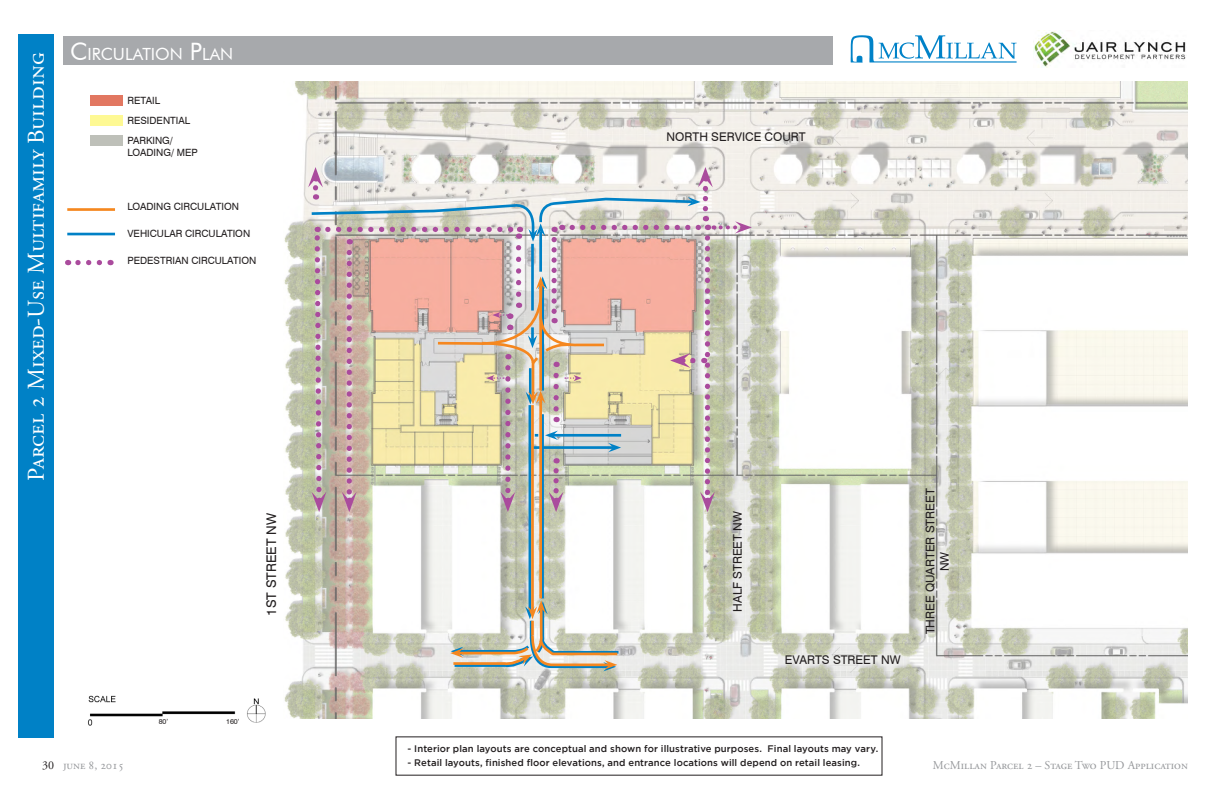
<style>
.page{position:relative;width:1224px;height:792px;background:#fff}
.page>*{position:absolute;margin:0;border:0;box-sizing:border-box;transform-origin:0 0}
.t1{font:24px "Adobe Garamond Pro";color:#fff}
.t2{font:16.8px "Futura BT";color:#fff}
.t3{font:16px "Adobe Garamond Pro";letter-spacing:.265em;color:#fff}
.t4{font:13.3px "Swiss 721 BT";color:#231f20}
.t5{font:12px/14.4px "Swiss 721 BT";color:#231f20;text-align:center}
.t6{font:12px "Adobe Garamond Pro";color:#96989b}
.t7{font:12px "Adobe Garamond Pro";color:#231f20}
.t8{font:10px "Swiss 721 BT";color:#231f20}
.t9{font:500 9.5px "Gotham";letter-spacing:.01em;color:#231f20}
.t10{font:7.1px "Swiss 721 BT";color:#231f20}
.s1{font-size:24px}
</style>
<div class="page">
<svg style="left:851px;top:35px;width:166px;height:28px"></svg>
<img style="left:1033px;top:30px;width:153px;height:38px">
<div style="left:18px;top:35px;width:36px;height:703px;background:#0081c6"></div>
<img style="left:284px;top:82px;width:904px;height:637px">
<div style="left:63px;top:37px;width:769px;height:28px;background:#a7a9ac"></div>
<div style="left:90px;top:95px;width:33px;height:11px;background:#e27761"></div>
<div style="left:90px;top:115px;width:33px;height:11px;background:#fef994"></div>
<div style="left:90px;top:135px;width:33px;height:11px;background:#bec0b9"></div>
<img style="left:247px;top:698px;width:19px;height:25px">
<img style="left:88px;top:695px;width:148px;height:31px">
<div style="left:150px;top:719px;width:90px;height:13px;background:#fff"></div>
<hr style="left:529px;top:405px;width:2px;height:206px;background:#0081c6">
<hr style="left:531px;top:405px;width:3px;height:206px;background:#f5871f">
<hr style="left:541px;top:414px;width:3px;height:184px;background:#0081c6">
<hr style="left:539px;top:398px;width:3px;height:200px;background:#f5871f">
<svg style="left:450px;top:600px;width:171px;height:71px"></svg>
<svg style="left:721px;top:221px;width:31px;height:13px"></svg>
<svg style="left:308px;top:167px;width:407px;height:345px;background:#d8c8b8"></svg>
<hr style="left:67px;top:208px;width:48px;height:3px;background:#f5871f">
<hr style="left:67px;top:233px;width:48px;height:2px;background:#0081c6">
<svg style="left:68px;top:260px;width:31px;height:5px"></svg>
<h1 class="t1" style="left:22px;top:481px;width:430px;rotate:-90deg">Parcel 2 Mixed-Use Multifamily Building</h1>
<h3 class="t3" style="left:27px;top:313px;width:261px;rotate:-90deg">EXECUTIVE SUMMARIES</h3>
<p class="t2" style="left:70px;top:44px;width:165px"><span class="s1">C</span> IRCULATION <span class="s1">P</span>LAN</p>
<p class="t8" style="left:128px;top:94px;width:34px">RETAIL</p>
<p class="t8" style="left:128px;top:114px;width:64px">RESIDENTIAL</p>
<p class="t8" style="left:128px;top:134px;width:47px">PARKING/</p>
<p class="t8" style="left:128px;top:146px;width:72px">LOADING/ MEP</p>
<p class="t8" style="left:128px;top:201px;width:113px">LOADING CIRCULATION</p>
<p class="t8" style="left:128px;top:228px;width:124px">VEHICULAR CIRCULATION</p>
<p class="t8" style="left:128px;top:254px;width:130px">PEDESTRIAN CIRCULATION</p>
<p class="t4" style="left:263px;top:616px;width:104px;rotate:-90deg">1ST STREET NW</p>
<p class="t5" style="left:667px;top:130px;width:141px">NORTH SERVICE COURT</p>
<p class="t5" style="left:730px;top:612px;width:102px;rotate:-90deg">HALF STREET NW</p>
<p class="t5" style="left:785px;top:652px;width:117px">EVARTS STREET NW</p>
<p class="t5" style="left:923px;top:634px;width:147px;rotate:-90deg">THREE QUARTER STREET<br>NW</p>
<p class="t7" style="left:42px;top:758px;width:13px">30</p>
<p class="t10" style="left:159px;top:717px;width:11px">80’</p>
<p class="t10" style="left:226px;top:717px;width:15px">160’</p>
<p class="t9" style="left:408px;top:744px;width:472px">- Interior plan layouts are conceptual and shown for illustrative purposes. Final layouts may vary.</p>
<p class="t9" style="left:408px;top:758px;width:454px">- Retail layouts, finished floor elevations, and entrance locations will depend on retail leasing.</p>
<p class="t6" style="left:63px;top:758px;width:62px">june 8, 2015</p>
<p class="t6" style="left:933px;top:758px;width:257px">McMillan Parcel 2 – Stage Two PUD Application</p>
</div>
